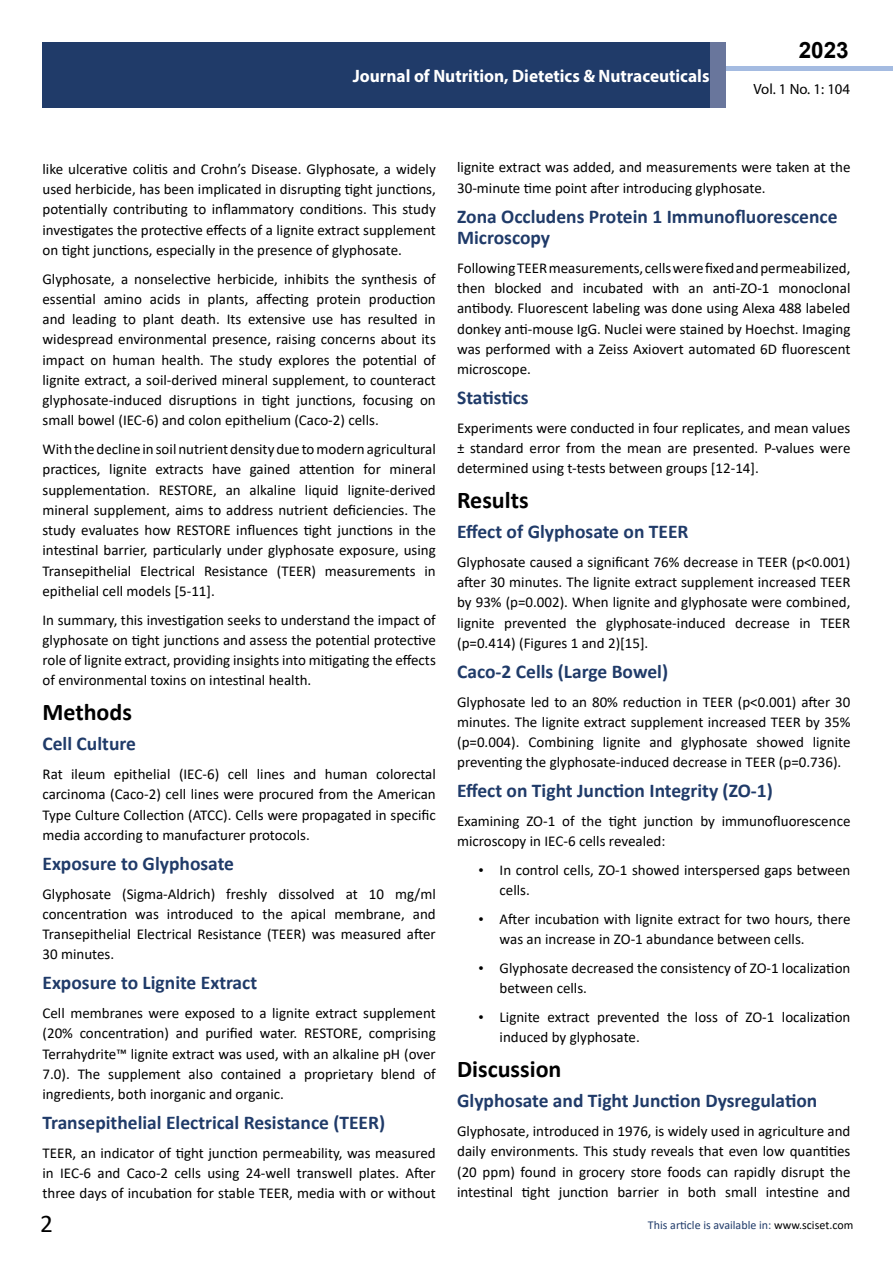
<style>
.page{position:relative;width:893px;height:1263px;background:#fff}
.page>*{position:absolute;margin:0;border:0;box-sizing:border-box;transform-origin:0 0}
.t1{font:25.5px "Calibri";color:#000}
.t2{font:700 24px "Calibri";color:#000}
.t3{font:700 22.5px "Arial";color:#000}
.t4{font:700 19.5px/21.5px "Calibri";color:#203b69}
.t5{font:700 18px "Myriad Pro";color:#fff;scale:.96 1}
.t6{font:15px/20.2px "Calibri";color:#000;text-align:justify}
.t7{font:14.85px "Myriad Pro";color:#000}
.t8{font:12px "Calibri";color:#203b69}
.s1{font-family:"Times New Roman"}
.s2{color:#000}
</style>
<div class="page">
<div style="left:722px;top:66px;width:171px;height:5px;background:#a4bbe1"></div>
<div style="left:43px;top:42px;width:682px;height:66px;background:#203b69"></div>
<div style="left:710px;top:42px;width:15px;height:66px;background:#69769c"></div>
<p class="t5" style="left:353px;top:64px;width:373px">Journal of Nutrition, Dietetics &amp; Nutraceuticals</p>
<h3 class="t3" style="left:799px;top:35px;width:52px">2023</h3>
<p class="t7" style="left:753px;top:80px;width:98px">Vol. 1 No. 1: 104</p>
<p class="t6" style="left:43px;top:158px;width:395px">like ulcerative colitis and Crohn’s Disease. Glyphosate, a widely used herbicide, has been implicated in disrupting tight junctions, potentially contributing to inflammatory conditions. This study investigates the protective effects of a lignite extract supplement on tight junctions, especially in the presence of glyphosate.</p>
<p class="t6" style="left:43px;top:268px;width:395px">Glyphosate, a nonselective herbicide, inhibits the synthesis of essential amino acids in plants, affecting protein production and leading to plant death. Its extensive use has resulted in widespread environmental presence, raising concerns about its impact on human health. The study explores the potential of lignite extract, a soil-derived mineral supplement, to counteract glyphosate-induced disruptions in tight junctions, focusing on small bowel (IEC-6) and colon epithelium (Caco-2) cells.</p>
<p class="t6" style="left:43px;top:439px;width:395px">With the decline in soil nutrient density due to modern agricultural practices, lignite extracts have gained attention for mineral supplementation. RESTORE, an alkaline liquid lignite-derived mineral supplement, aims to address nutrient deficiencies. The study evaluates how RESTORE influences tight junctions in the intestinal barrier, particularly under glyphosate exposure, using Transepithelial Electrical Resistance (TEER) measurements in epithelial cell models [5-11].</p>
<p class="t6" style="left:43px;top:609px;width:395px">In summary, this investigation seeks to understand the impact of glyphosate on tight junctions and assess the potential protective role of lignite extract, providing insights into mitigating the effects of environmental toxins on intestinal health.</p>
<h2 class="t2" style="left:43px;top:695px;width:91px">Methods</h2>
<h3 class="t4" style="left:43px;top:733px;width:95px">Cell Culture</h3>
<p class="t6" style="left:43px;top:764px;width:395px">Rat ileum epithelial (IEC-6) cell lines and human colorectal carcinoma (Caco-2) cell lines were procured from the American Type Culture Collection (ATCC). Cells were propagated in specific media according to manufacturer protocols.</p>
<h3 class="t4" style="left:43px;top:852px;width:193px">Exposure to Glyphosate</h3>
<p class="t6" style="left:43px;top:883px;width:395px">Glyphosate (Sigma-Aldrich) freshly dissolved at 10 mg/ml concentration was introduced to the apical membrane, and Transepithelial Electrical Resistance (TEER) was measured after 30 minutes.</p>
<h3 class="t4" style="left:43px;top:972px;width:216px">Exposure to Lignite Extract</h3>
<p class="t6" style="left:43px;top:1002px;width:395px">Cell membranes were exposed to a lignite extract supplement (20% concentration) and purified water. RESTORE, comprising Terrahydrite™ lignite extract was used, with an alkaline pH (over 7.0). The supplement also contained a proprietary blend of ingredients, both inorganic and organic.</p>
<h3 class="t4" style="left:43px;top:1111px;width:344px">Transepithelial Electrical Resistance (TEER)</h3>
<p class="t6" style="left:43px;top:1142px;width:395px">TEER, an indicator of tight junction permeability, was measured in IEC-6 and Caco-2 cells using 24-well transwell plates. After three days of incubation for stable TEER, media with or without</p>
<p class="t6" style="left:457px;top:157px;width:395px">lignite extract was added, and measurements were taken at the<br>30-minute time point after introducing glyphosate.</p>
<h3 class="t4" style="left:457px;top:205px;width:382px">Zona Occludens Protein 1 Immunofluorescence<br>Microscopy</h3>
<p class="t6" style="left:457px;top:257px;width:395px">Following TEER measurements, cells were fixed and permeabilized, then blocked and incubated with an anti-ZO-1 monoclonal antibody. Fluorescent labeling was done using Alexa 488 labeled donkey anti-mouse IgG. Nuclei were stained by Hoechst. Imaging was performed with a Zeiss Axiovert automated 6D fluorescent microscope.</p>
<h3 class="t4" style="left:457px;top:387px;width:73px">Statistics</h3>
<p class="t6" style="left:457px;top:417px;width:395px">Experiments were conducted in four replicates, and mean values ± standard error from the mean are presented. P-values were determined using t-tests between groups [12-14].</p>
<h2 class="t2" style="left:457px;top:483px;width:73px">Results</h2>
<h3 class="t4" style="left:457px;top:521px;width:233px">Effect of Glyphosate on TEER</h3>
<p class="t6" style="left:457px;top:551px;width:395px">Glyphosate caused a significant 76% decrease in TEER (p&lt;0.001) after 30 minutes. The lignite extract supplement increased TEER by 93% (p=0.002). When lignite and glyphosate were combined, lignite prevented the glyphosate-induced decrease in TEER (p=0.414) (Figures 1 and 2)[15].</p>
<h3 class="t4" style="left:457px;top:660px;width:213px">Caco-2 Cells (Large Bowel)</h3>
<p class="t6" style="left:457px;top:691px;width:395px">Glyphosate led to an 80% reduction in TEER (p&lt;0.001) after 30 minutes. The lignite extract supplement increased TEER by 35% (p=0.004). Combining lignite and glyphosate showed lignite preventing the glyphosate-induced decrease in TEER (p=0.736).</p>
<h3 class="t4" style="left:457px;top:780px;width:317px">Effect on Tight Junction Integrity (ZO-1)</h3>
<p class="t6" style="left:457px;top:811px;width:395px">Examining ZO-1 of the tight junction by immunofluorescence microscopy in IEC-6 cells revealed:</p>
<p class="t6" style="left:500px;top:860px;width:352px;text-indent:-21px"><span class="s1">•</span> In control cells, ZO-1 showed interspersed gaps between cells.</p>
<p class="t6" style="left:500px;top:909px;width:352px;text-indent:-21px"><span class="s1">•</span> After incubation with lignite extract for two hours, there was an increase in ZO-1 abundance between cells.</p>
<p class="t6" style="left:500px;top:958px;width:352px;text-indent:-21px"><span class="s1">•</span> Glyphosate decreased the consistency of ZO-1 localization between cells.</p>
<p class="t6" style="left:500px;top:1007px;width:352px;text-indent:-21px"><span class="s1">•</span> Lignite extract prevented the loss of ZO-1 localization induced by glyphosate.</p>
<h2 class="t2" style="left:457px;top:1052px;width:106px">Discussion</h2>
<h3 class="t4" style="left:457px;top:1090px;width:362px">Glyphosate and Tight Junction Dysregulation</h3>
<p class="t6" style="left:457px;top:1120px;width:395px">Glyphosate, introduced in 1976, is widely used in agriculture and daily environments. This study reveals that even low quantities (20 ppm) found in grocery store foods can rapidly disrupt the intestinal tight junction barrier in both small intestine and</p>
<h1 class="t1" style="left:40px;top:1206px;width:14px">2</h1>
<p class="t8" style="left:648px;top:1217px;width:207px">This article is available in: <span class="s2">www.sciset.com</span></p>
</div>
